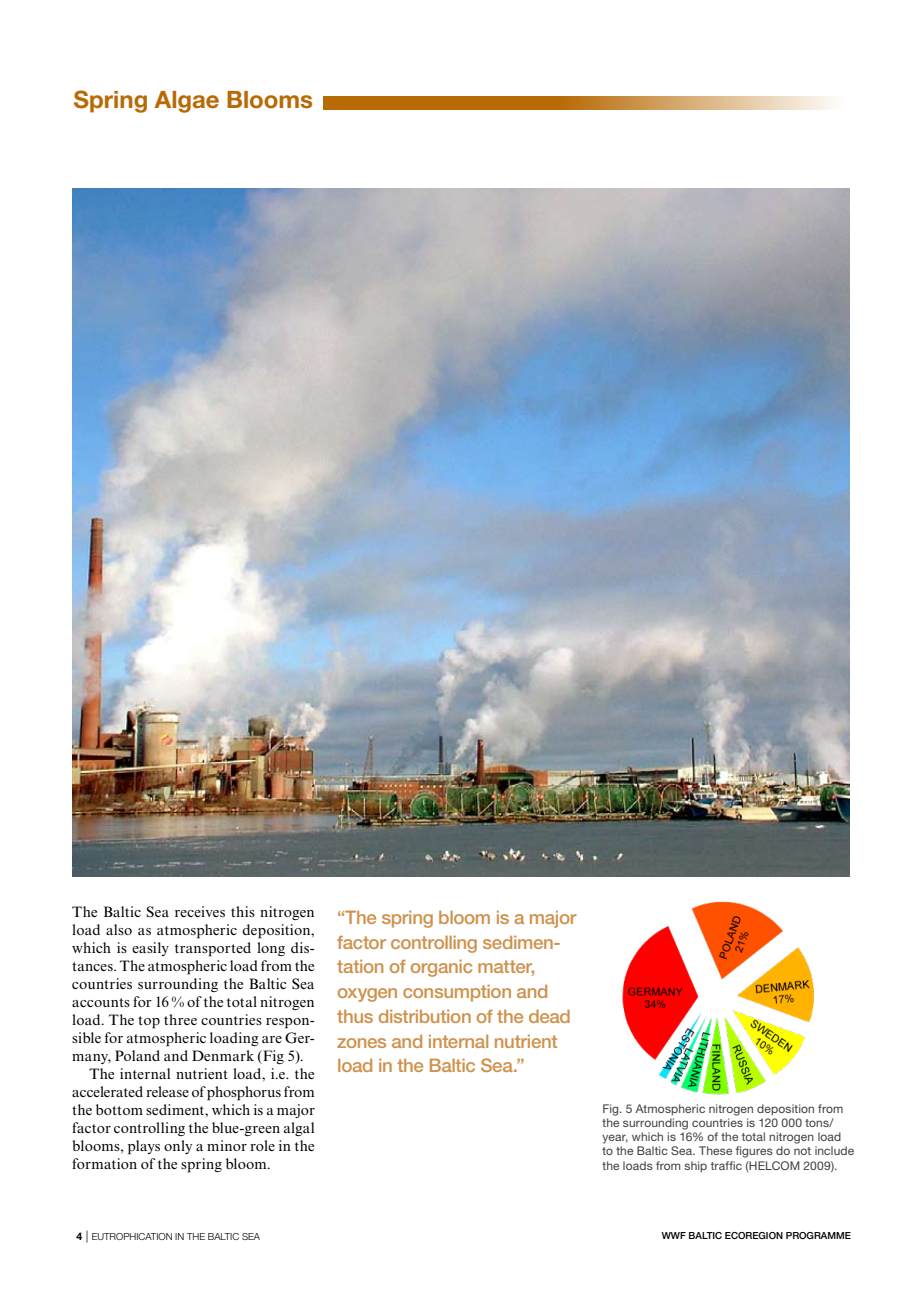
<style>
.page{position:relative;width:919px;height:1289px;background:#fff}
.page>*{position:absolute;margin:0;border:0;box-sizing:border-box;transform-origin:0 0}
.t1{font:700 24px "Helvetica Neue LT Std";color:#b86a05}
.t2{font:500 18.75px/24.8px "Helvetica Neue LT Std";letter-spacing:-.02em;color:#cf924d}
.t3{font:15px "Times New Roman MT Std";letter-spacing:.01em;color:#000}
.t4{font:12px/14.2px "Helvetica Neue LT Std";letter-spacing:.015em;color:#3e3e40}
.t5{font:300 9.75px "Helvetica Neue LT Std";color:#000}
.t6{font:500 9.75px "Helvetica Neue LT Std";color:#000}
.s1{font-weight:700;font-size:10.5px}
.s2{font-size:12px}
</style>
<div class="page">
<svg style="left:323px;top:96px;width:510px;height:14px;background:#c99045"></svg>
<img style="left:72px;top:189px;width:777px;height:687px">
<img style="left:622px;top:901px;width:192px;height:194px">
<h1 class="t1" style="left:73px;top:85px;width:241px">Spring Algae Blooms</h1>
<p class="t3" style="left:72px;top:903px;width:244px">The Baltic Sea receives this nitrogen</p>
<p class="t3" style="left:72px;top:921px;width:244px">load also as atmospheric deposition,</p>
<p class="t3" style="left:72px;top:939px;width:244px">which is easily transported long dis-</p>
<p class="t3" style="left:72px;top:957px;width:244px">tances. The atmospheric load from the</p>
<p class="t3" style="left:72px;top:975px;width:244px">countries surrounding the Baltic Sea</p>
<p class="t3" style="left:72px;top:993px;width:244px">accounts for 16 % of the total nitrogen</p>
<p class="t3" style="left:72px;top:1011px;width:244px">load. The top three countries respon-</p>
<p class="t3" style="left:72px;top:1029px;width:244px">sible for atmospheric loading are Ger-</p>
<p class="t3" style="left:72px;top:1047px;width:233px">many, Poland and Denmark (Fig 5).</p>
<p class="t3" style="left:89px;top:1065px;width:227px">The internal nutrient load, i.e. the</p>
<p class="t3" style="left:72px;top:1083px;width:244px">accelerated release of phosphorus from</p>
<p class="t3" style="left:72px;top:1101px;width:244px">the bottom sediment, which is a major</p>
<p class="t3" style="left:72px;top:1119px;width:244px">factor controlling the blue-green algal</p>
<p class="t3" style="left:72px;top:1137px;width:244px">blooms, plays only a minor role in the</p>
<p class="t3" style="left:72px;top:1155px;width:200px">formation of the spring bloom.</p>
<p class="t2" style="left:337px;top:904px;width:240px">“The spring bloom is a major factor controlling sedimen&shy;tation of organic matter, oxygen consumption and thus distribution of the dead zones and internal nutrient load in the Baltic Sea.”</p>
<p class="t4" style="left:602px;top:1101px;width:253px">Fig. 5 Atmospheric nitrogen deposition from the surrounding countries is 120 000 tons/ year, which is 16% of the total nitrogen load to the Baltic Sea. These figures do not include the loads from ship traffic (HELCOM 2009).</p>
<p class="t5" style="left:77px;top:1230px;width:185px"><span class="s1">4</span> <span class="s2">|</span> EUTROPHICATION IN THE BALTIC SEA</p>
<p class="t6" style="left:661px;top:1229px;width:191px">WWF BALTIC ECOREGION PROGRAMME</p>
</div>
